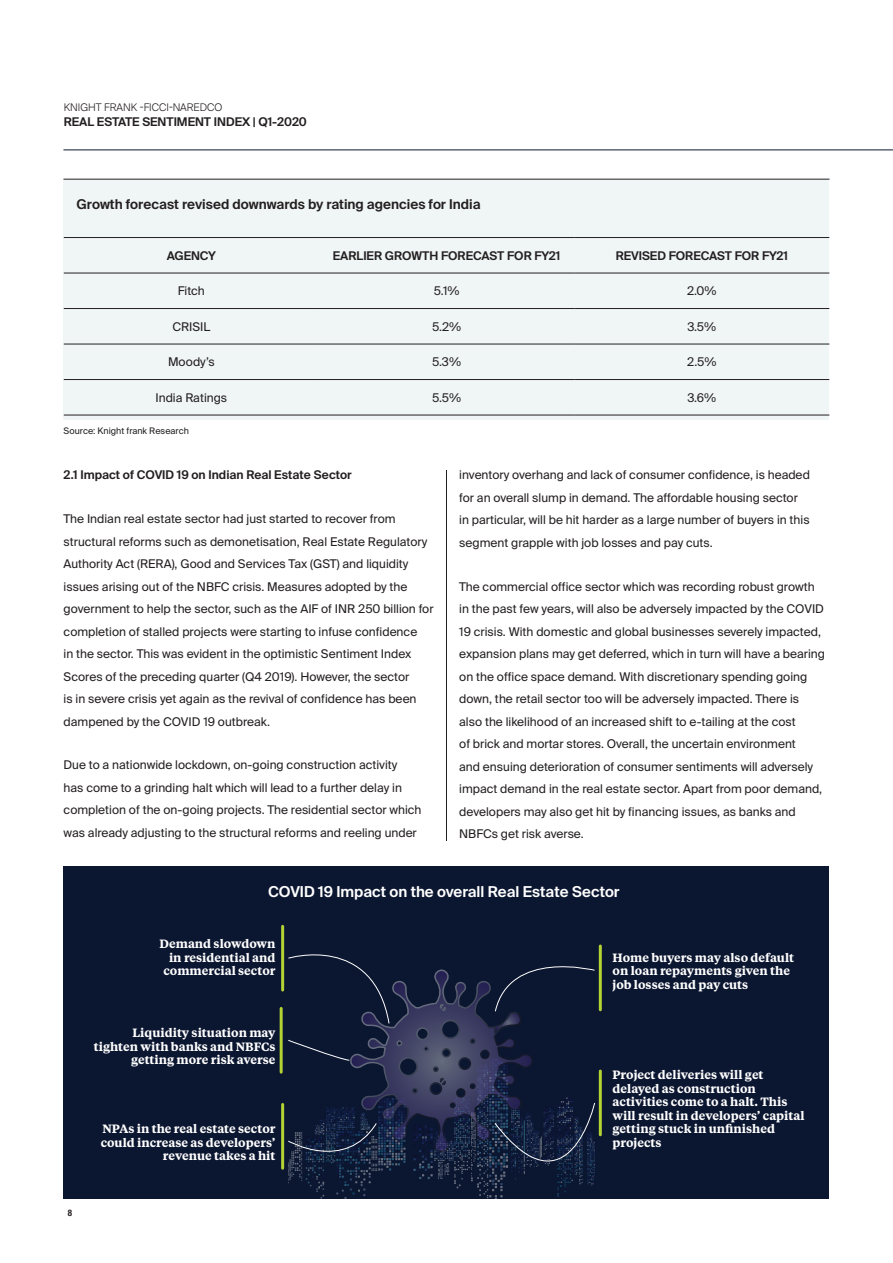
<style>
.page{position:relative;width:893px;height:1263px;background:#fff}
.page>*{position:absolute;margin:0;border:0;box-sizing:border-box;transform-origin:0 0}
.t1{font:600 15px "Suisse Intl";color:#fff}
.t2{font:600 13.5px "Suisse Intl";color:#231f20}
.t3{font:12px/22.5px "Suisse Intl";color:#231f20}
.t4{font:600 12px/13.5px "Tiempos Text";color:#fff;text-align:right}
.t5{font:600 12px "Suisse Intl";color:#231f20}
.t6{font:300 10.5px "Suisse Intl";color:#231f20}
.t7{font:9px "Suisse Intl";color:#231f20}
.t8{font:700 condensed 9px "Helvetica Neue LT Std";color:#231f20}
</style>
<div class="page">
<hr style="left:64px;top:150px;width:829px;height:1px;background:#0b1630">
<div style="left:64px;top:866px;width:765px;height:333px;background:#0b1630"></div>
<div style="left:64px;top:179px;width:765px;height:241px;background:#f0f6f5"></div>
<hr style="left:64px;top:237px;width:255px;height:1px;background:#231f20">
<hr style="left:319px;top:237px;width:255px;height:1px;background:#231f20">
<hr style="left:574px;top:237px;width:255px;height:1px;background:#231f20">
<hr style="left:64px;top:273px;width:255px;height:1px;background:#231f20">
<hr style="left:319px;top:273px;width:255px;height:1px;background:#231f20">
<hr style="left:574px;top:273px;width:255px;height:1px;background:#231f20">
<hr style="left:64px;top:308px;width:255px;height:1px;background:#231f20">
<hr style="left:319px;top:308px;width:255px;height:1px;background:#231f20">
<hr style="left:574px;top:308px;width:255px;height:1px;background:#231f20">
<hr style="left:64px;top:344px;width:255px;height:1px;background:#231f20">
<hr style="left:319px;top:344px;width:255px;height:1px;background:#231f20">
<hr style="left:574px;top:344px;width:255px;height:1px;background:#231f20">
<hr style="left:64px;top:379px;width:255px;height:1px;background:#231f20">
<hr style="left:319px;top:379px;width:255px;height:1px;background:#231f20">
<hr style="left:574px;top:379px;width:255px;height:1px;background:#231f20">
<hr style="left:64px;top:415px;width:255px;height:1px;background:#231f20">
<hr style="left:319px;top:415px;width:255px;height:1px;background:#231f20">
<hr style="left:574px;top:415px;width:255px;height:1px;background:#231f20">
<hr style="left:64px;top:179px;width:765px;height:1px;background:#231f20">
<hr style="left:446px;top:470px;width:1px;height:371px;background:#231f20">
<hr style="left:281px;top:926px;width:3px;height:64px;background:#b3d234">
<hr style="left:599px;top:946px;width:3px;height:64px;background:#b3d234">
<hr style="left:280px;top:1008px;width:3px;height:64px;background:#b3d234">
<hr style="left:599px;top:1071px;width:3px;height:64px;background:#b3d234">
<hr style="left:281px;top:1104px;width:3px;height:64px;background:#b3d234">
<svg style="left:288px;top:954px;width:307px;height:245px"></svg>
<p class="t6" style="left:64px;top:102px;width:160px">KNIGHT FRANK -FICCI-NAREDCO</p>
<p class="t5" style="left:64px;top:115px;width:245px">REAL ESTATE SENTIMENT INDEX | Q1-2020</p>
<p class="t2" style="left:77px;top:196px;width:406px">Growth forecast revised downwards by rating agencies for India</p>
<p class="t5" style="left:167px;top:249px;width:51px">AGENCY</p>
<p class="t5" style="left:333px;top:249px;width:229px">EARLIER GROWTH FORECAST FOR FY21</p>
<p class="t5" style="left:616px;top:249px;width:174px">REVISED FORECAST FOR FY21</p>
<p class="t3" style="left:178px;top:280px;width:28px">Fitch</p>
<p class="t3" style="left:434px;top:280px;width:27px">5.1%</p>
<p class="t3" style="left:687px;top:280px;width:31px">2.0%</p>
<p class="t3" style="left:172px;top:315px;width:39px">CRISIL</p>
<p class="t3" style="left:432px;top:315px;width:31px">5.2%</p>
<p class="t3" style="left:687px;top:315px;width:30px">3.5%</p>
<p class="t3" style="left:168px;top:351px;width:48px">Moody’s</p>
<p class="t3" style="left:432px;top:351px;width:30px">5.3%</p>
<p class="t3" style="left:687px;top:351px;width:31px">2.5%</p>
<p class="t3" style="left:156px;top:386px;width:73px">India Ratings</p>
<p class="t3" style="left:432px;top:386px;width:31px">5.5%</p>
<p class="t3" style="left:687px;top:386px;width:30px">3.6%</p>
<p class="t7" style="left:64px;top:425px;width:127px">Source: Knight frank Research</p>
<p class="t5" style="left:64px;top:468px;width:290px">2.1 Impact of COVID 19 on Indian Real Estate Sector</p>
<p class="t3" style="left:64px;top:508px;width:371px">The Indian real estate sector had just started to recover from structural reforms such as demonetisation, Real Estate Regulatory Authority Act (RERA), Good and Services Tax (GST) and liquidity issues arising out of the NBFC crisis. Measures adopted by the government to help the sector, such as the AIF of INR 250 billion for completion of stalled projects were starting to infuse confidence<br>in the sector. This was evident in the optimistic Sentiment Index Scores of the preceding quarter (Q4 2019). However, the sector<br>is in severe crisis yet again as the revival of confidence has been dampened by the COVID 19 outbreak.</p>
<p class="t3" style="left:64px;top:754px;width:359px">Due to a nationwide lockdown, on-going construction activity<br>has come to a grinding halt which will lead to a further delay in completion of the on-going projects. The residential sector which was already adjusting to the structural reforms and reeling under</p>
<p class="t3" style="left:459px;top:464px;width:352px">inventory overhang and lack of consumer confidence, is headed for an overall slump in demand. The affordable housing sector in particular, will be hit harder as a large number of buyers in this segment grapple with job losses and pay cuts.</p>
<p class="t3" style="left:459px;top:575px;width:367px">The commercial office sector which was recording robust growth in the past few years, will also be adversely impacted by the COVID 19 crisis. With domestic and global businesses severely impacted, expansion plans may get deferred, which in turn will have a bearing on the office space demand. With discretionary spending going down, the retail sector too will be adversely impacted. There is also the likelihood of an increased shift to e-tailing at the cost<br>of brick and mortar stores. Overall, the uncertain environment<br>and ensuing deterioration of consumer sentiments will adversely impact demand in the real estate sector. Apart from poor demand, developers may also get hit by financing issues, as banks and NBFCs get risk averse.</p>
<p class="t1" style="left:268px;top:883px;width:353px">COVID 19 Impact on the overall Real Estate Sector</p>
<p class="t4" style="left:159px;top:936px;width:118px">Demand slowdown in residential and commercial sector</p>
<p class="t4" style="left:94px;top:1026px;width:183px">Liquidity situation may tighten with banks and NBFCs getting more risk averse</p>
<p class="t8" style="left:68px;top:1207px;width:6px">8</p>
<p class="t4" style="left:101px;top:1121px;width:176px">NPAs in the real estate sector could increase as developers’ revenue takes a hit</p>
<p class="t4" style="left:613px;top:950px;width:183px;text-align:left">Home buyers may also default on loan repayments given the job losses and pay cuts</p>
<p class="t4" style="left:613px;top:1067px;width:194px;text-align:left">Project deliveries will get delayed as construction activities come to a halt. This will result in developers’ capital getting stuck in unfinished projects</p>
</div>
